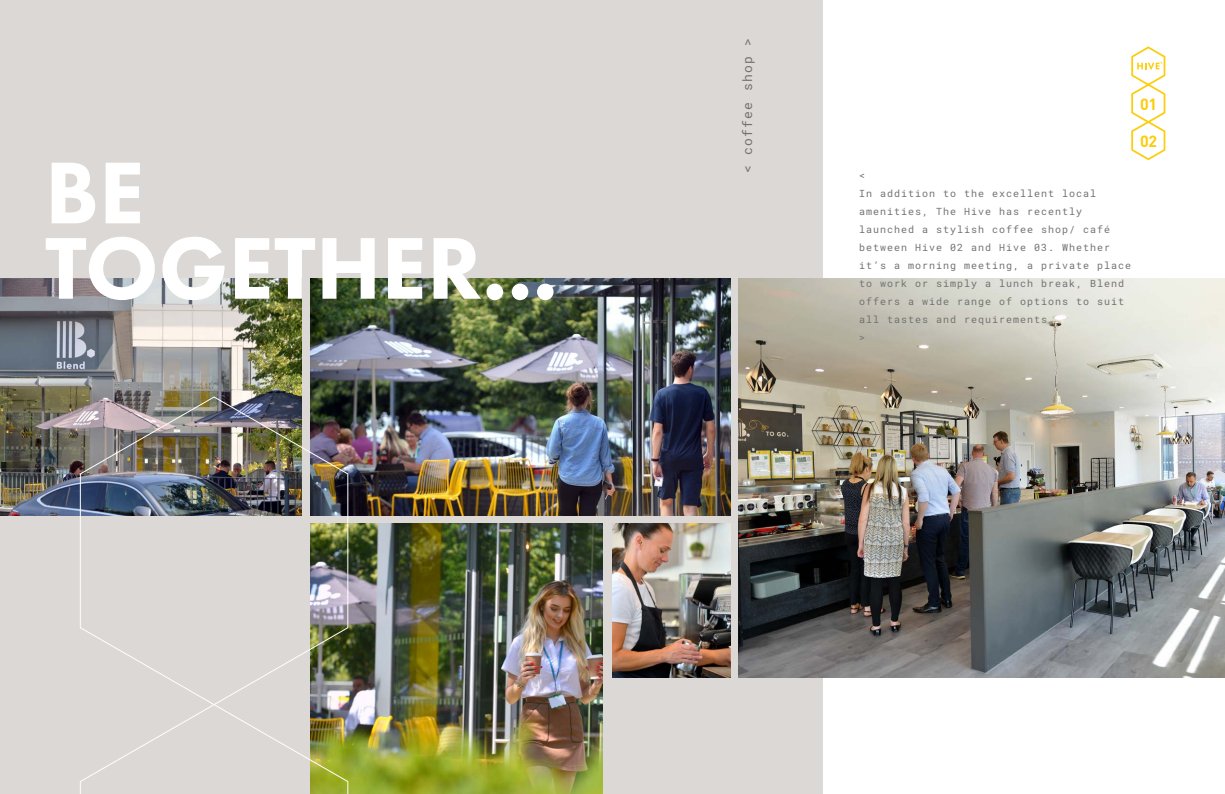
<style>
.page{position:relative;width:1225px;height:794px;background:#fff}
.page>*{position:absolute;margin:0;border:0;box-sizing:border-box;transform-origin:0 0}
.t1{font:800 90.9px "Futura PT";color:#fff}
.t2{font:700 16px "DIN";color:#fccd0a}
.t3{font:13px "Roboto Mono";letter-spacing:.1em;color:#717371}
.t4{font:10px/18px "Roboto Mono";letter-spacing:.1em;color:#717371}
</style>
<div class="page">
<div style="left:0;top:0;width:822px;height:794px;background:#dcd8d5"></div>
<img style="left:738px;top:279px;width:487px;height:398px">
<img style="left:0;top:279px;width:302px;height:236px">
<img style="left:310px;top:279px;width:420px;height:236px">
<img style="left:612px;top:523px;width:118px;height:154px">
<img style="left:349px;top:523px;width:253px;height:271px">
<img style="left:79px;top:396px;width:270px;height:307px">
<svg style="left:80px;top:703px;width:269px;height:91px"></svg>
<svg style="left:1131px;top:46px;width:34px;height:114px"></svg>
<p class="t1" style="left:45px;top:136px;width:101px">BE</p>
<p class="t1" style="left:45px;top:211px;width:514px">TOGETHER...</p>
<p class="t3" style="left:738px;top:173px;width:137px;rotate:-90deg">&lt; coffee shop &gt;</p>
<p class="t2" style="left:1140px;top:93px;width:18px">01</p>
<p class="t2" style="left:1140px;top:130px;width:18px">02</p>
<p class="t4" style="left:859px;top:166px;width:7px">&lt;</p>
<p class="t4" style="left:859px;top:184px;width:274px">In addition to the excellent local amenities, The Hive has recently launched a stylish coffee shop/ café between Hive 02 and Hive 03. Whether it’s a morning meeting, a private place to work or simply a lunch break, Blend offers a wide range of options to suit all tastes and requirements.</p>
<p class="t4" style="left:859px;top:328px;width:7px">&gt;</p>
</div>
